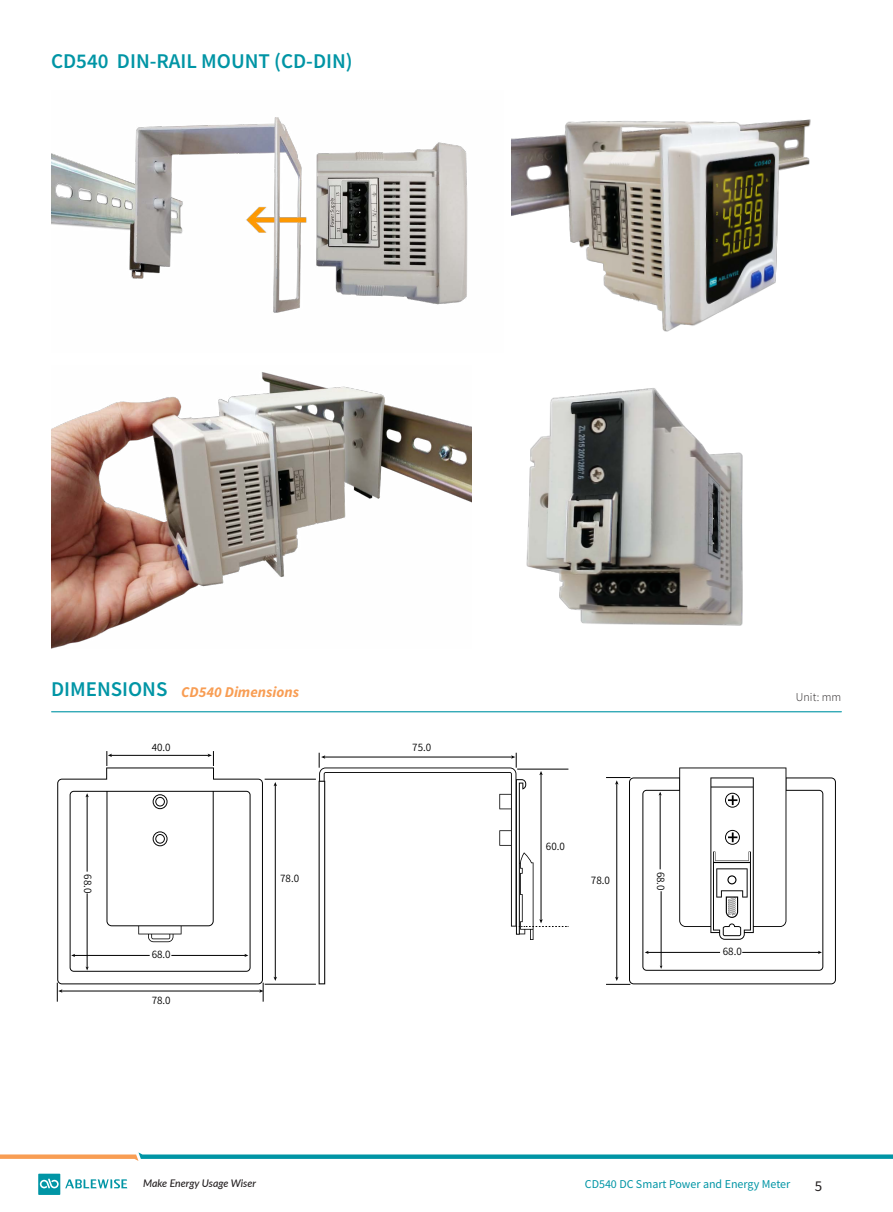
<style>
.page{position:relative;width:893px;height:1212px;background:#fff}
.page>*{position:absolute;margin:0;border:0;box-sizing:border-box;transform-origin:0 0}
.t1{font:600 21px "Source Sans Pro";color:#0095a5}
.t2{font:italic 700 15px "Source Sans Pro";color:#f89d53}
.t3{font:15px "Source Sans Pro";color:#231f20}
.t4{font:12px "Source Sans Pro";color:#0095a5}
.t5{font:300 12px "Source Sans Pro";color:#231f20}
.t6{font:italic 500 10.5px "Lato";color:#231f20}
.t7{font:10.05px "Gen Jyuu Gothic";color:#000}
.t8{font:9.9px "Gen Jyuu Gothic";color:#000}
.s1{font-weight:600;font-style:normal;font-size:21px;color:#0095a5}
</style>
<div class="page">
<svg style="left:38px;top:1174px;width:89px;height:21px"></svg>
<svg style="left:0;top:1152px;width:893px;height:9px"></svg>
<hr style="left:52px;top:711px;width:789px;height:1px;background:#0095a5">
<img style="left:511px;top:119px;width:300px;height:213px">
<img style="left:51px;top:372px;width:421px;height:277px">
<img style="left:51px;top:117px;width:417px;height:196px">
<img style="left:526px;top:388px;width:217px;height:238px">
<svg style="left:319px;top:767px;width:214px;height:217px"></svg>
<svg style="left:57px;top:767px;width:206px;height:217px"></svg>
<svg style="left:629px;top:767px;width:207px;height:217px"></svg>
<svg style="left:725px;top:793px;width:15px;height:15px"></svg>
<svg style="left:725px;top:830px;width:15px;height:15px"></svg>
<hr style="left:111px;top:755px;width:98px;height:1px;background:#000">
<svg style="left:107px;top:751px;width:5px;height:15px"></svg>
<svg style="left:208px;top:751px;width:6px;height:15px"></svg>
<hr style="left:61px;top:991px;width:200px;height:1px;background:#000">
<svg style="left:57px;top:983px;width:5px;height:19px"></svg>
<svg style="left:259px;top:983px;width:5px;height:19px"></svg>
<svg style="left:70px;top:791px;width:181px;height:181px"></svg>
<hr style="left:265px;top:779px;width:51px;height:1px;background:#000">
<hr style="left:265px;top:984px;width:51px;height:1px;background:#000">
<hr style="left:275px;top:785px;width:1px;height:193px;background:#000">
<hr style="left:324px;top:757px;width:188px;height:1px;background:#000">
<svg style="left:319px;top:753px;width:6px;height:15px"></svg>
<svg style="left:511px;top:753px;width:6px;height:15px"></svg>
<hr style="left:517px;top:769px;width:51px;height:1px;background:#000">
<hr style="left:541px;top:774px;width:1px;height:146px;background:#000">
<svg style="left:539px;top:771px;width:4px;height:4px"></svg>
<svg style="left:516px;top:919px;width:53px;height:8px"></svg>
<hr style="left:616px;top:783px;width:1px;height:195px;background:#000">
<svg style="left:606px;top:777px;width:24px;height:7px"></svg>
<svg style="left:606px;top:977px;width:24px;height:8px"></svg>
<hr style="left:742px;top:952px;width:77px;height:1px;background:#000">
<svg style="left:818px;top:951px;width:4px;height:3px"></svg>
<hr style="left:647px;top:952px;width:73px;height:1px;background:#000">
<svg style="left:645px;top:951px;width:4px;height:3px"></svg>
<hr style="left:661px;top:891px;width:1px;height:75px;background:#000">
<hr style="left:660px;top:794px;width:1px;height:75px;background:#000">
<svg style="left:716px;top:868px;width:32px;height:68px"></svg>
<h1 class="t1" style="left:51px;top:48px;width:303px">CD540 DIN-RAIL MOUNT (CD-DIN)</h1>
<h2 class="t2" style="left:51px;top:682px;width:250px"><span class="s1">DIMENSIONS</span> CD540 Dimensions</h2>
<p class="t8" style="left:152px;top:740px;width:20px">40.0</p>
<p class="t8" style="left:95px;top:874px;width:20px;rotate:90deg">68.0</p>
<p class="t8" style="left:280px;top:871px;width:20px">78.0</p>
<p class="t8" style="left:152px;top:947px;width:20px">68.0</p>
<p class="t8" style="left:152px;top:993px;width:20px">78.0</p>
<p class="t8" style="left:412px;top:740px;width:20px">75.0</p>
<p class="t8" style="left:546px;top:839px;width:20px">60.0</p>
<p class="t7" style="left:591px;top:872px;width:21px">78.0</p>
<p class="t8" style="left:668px;top:871px;width:20px;rotate:90deg">68.0</p>
<p class="t5" style="left:796px;top:690px;width:47px">Unit: mm</p>
<p class="t8" style="left:723px;top:944px;width:20px">68.0</p>
<p class="t6" style="left:143px;top:1176px;width:114px">Make Energy Usage Wiser</p>
<p class="t4" style="left:585px;top:1176px;width:207px">CD540 DC Smart Power and Energy Meter</p>
<h2 class="t3" style="left:815px;top:1176px;width:9px">5</h2>
</div>
